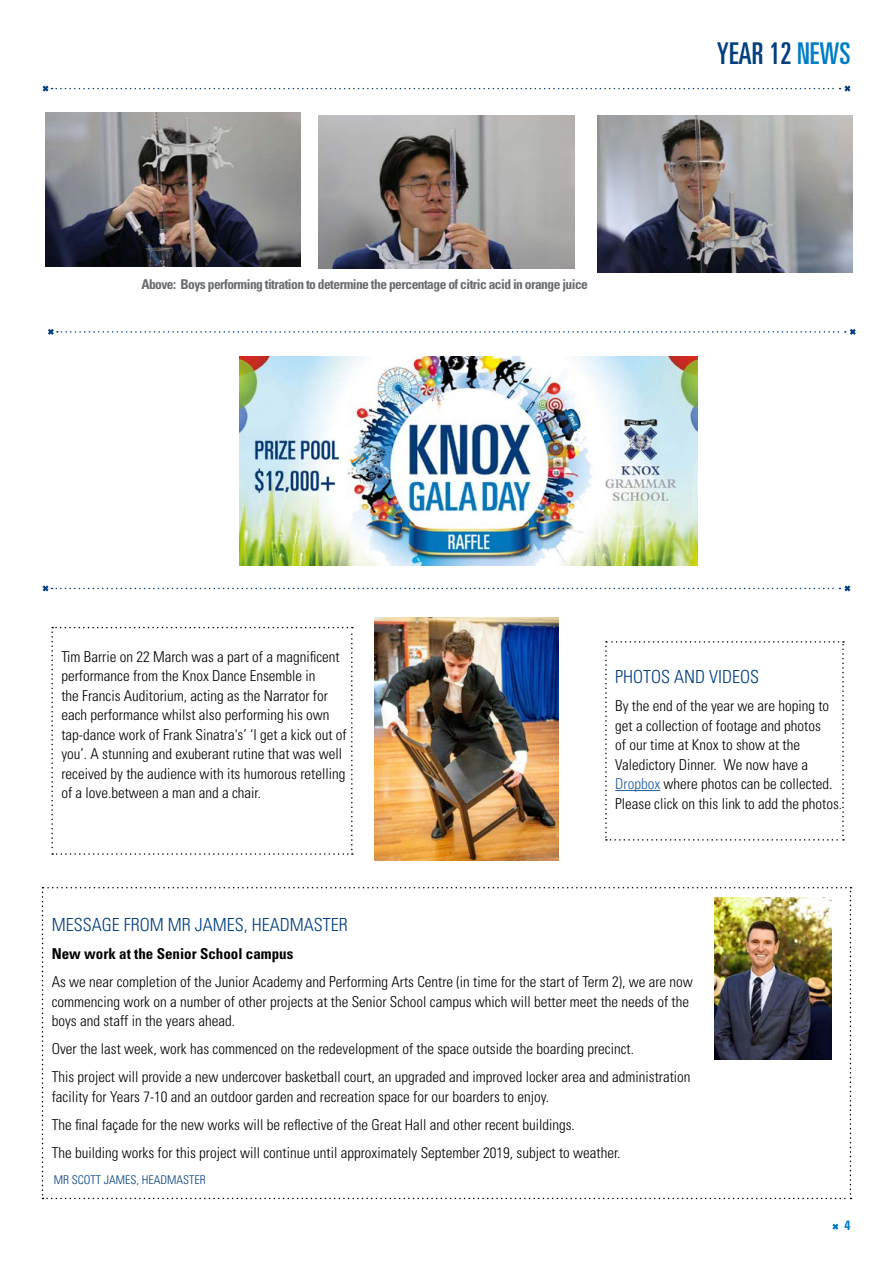
<style>
.page{position:relative;width:893px;height:1263px;background:#fff}
.page>*{position:absolute;margin:0;border:0;box-sizing:border-box;transform-origin:0 0}
.t1{font:ultra-condensed 30px "Univers LT Std";color:#003e7e}
.t2{font:300 condensed 18px "Univers LT Std";color:#003e7e}
.t3{font:300 condensed 15px/19.5px "Univers LT Std";color:#000}
.t4{font:700 condensed 15px "Univers LT Std";color:#000}
.t5{font:700 condensed 13.5px "Univers LT Std";letter-spacing:-.04em;color:#666c70}
.t6{font:700 condensed 13.5px "Univers LT Std";color:#007dc3}
.t7{font:300 condensed 12px "Univers LT Std";color:#003e7e}
.s1{color:#007dc3}
.s2{color:#215e9e}
</style>
<div class="page">
<svg style="left:832px;top:1223px;width:7px;height:7px"></svg>
<svg style="left:42px;top:85px;width:809px;height:7px"></svg>
<img style="left:319px;top:116px;width:255px;height:153px">
<img style="left:46px;top:113px;width:255px;height:154px">
<img style="left:597px;top:116px;width:256px;height:156px">
<img style="left:239px;top:357px;width:458px;height:209px">
<svg style="left:51px;top:627px;width:302px;height:228px"></svg>
<svg style="left:42px;top:887px;width:809px;height:312px"></svg>
<img style="left:374px;top:618px;width:184px;height:243px">
<svg style="left:42px;top:585px;width:809px;height:7px"></svg>
<svg style="left:605px;top:641px;width:239px;height:200px"></svg>
<svg style="left:48px;top:328px;width:808px;height:7px"></svg>
<img style="left:714px;top:897px;width:117px;height:163px">
<p class="t5" style="left:141px;top:276px;width:448px">Above: Boys performing titration to determine the percentage of citric acid in orange juice</p>
<h1 class="t1" style="left:717px;top:37px;width:135px">YEAR 12 <span class="s1">NEWS</span></h1>
<p class="t3" style="left:61px;top:647px;width:287px">Tim Barrie on 22 March was a part of a magnificent performance from the Knox Dance Ensemble in<br>the Francis Auditorium, acting as the Narrator for each performance whilst also performing his own tap-dance work of Frank Sinatra's’ ‘I get a kick out of you’. A stunning and exuberant rutine that was well received by the audience with its humorous retelling of a love.between a man and a chair.</p>
<p class="t2" style="left:615px;top:666px;width:146px">PHOTOS AND VIDEOS</p>
<p class="t3" style="left:615px;top:696px;width:229px">By the end of the year we are hoping to get a collection of footage and photos<br>of our time at Knox to show at the Valedictory Dinner. We now have a <span class="s2">Dropbox</span> where photos can be collected.<br>Please click on this link to add the photos.</p>
<p class="t2" style="left:52px;top:914px;width:298px">MESSAGE FROM MR JAMES, HEADMASTER</p>
<p class="t4" style="left:52px;top:944px;width:243px">New work at the Senior School campus</p>
<p class="t3" style="left:52px;top:972px;width:643px">As we near completion of the Junior Academy and Performing Arts Centre (in time for the start of Term 2), we are now commencing work on a number of other projects at the Senior School campus which will better meet the needs of the boys and staff in the years ahead.</p>
<p class="t3" style="left:52px;top:1035px;width:640px;line-height:28px">Over the last week, work has commenced on the redevelopment of the space outside the boarding precinct.<br>This project will provide a new undercover basketball court, an upgraded and improved locker area and administration</p>
<p class="t3" style="left:52px;top:1082px;width:570px;line-height:28px">facility for Years 7-10 and an outdoor garden and recreation space for our boarders to enjoy.<br>The final façade for the new works will be reflective of the Great Hall and other recent buildings.<br>The building works for this project will continue until approximately September 2019, subject to weather.</p>
<p class="t7" style="left:54px;top:1172px;width:153px">MR SCOTT JAMES, HEADMASTER</p>
<p class="t6" style="left:844px;top:1217px;width:7px">4</p>
</div>
